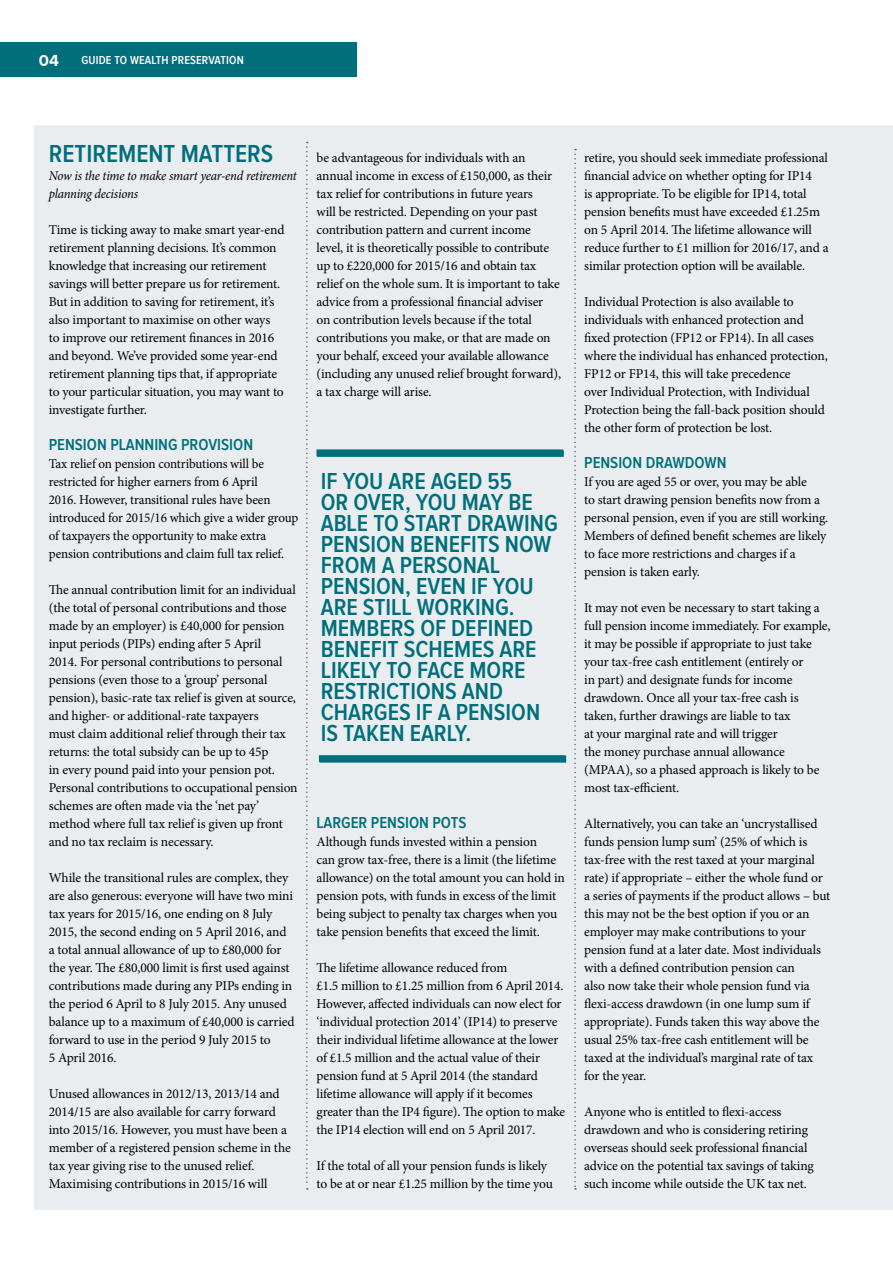
<style>
.page{position:relative;width:893px;height:1263px;background:#fff}
.page>*{position:absolute;margin:0;border:0;box-sizing:border-box;transform-origin:0 0}
.t1{font:600 25.5px "Proxima Nova Cond";color:#006f7b}
.t2{font:600 24px/21px "Proxima Nova Cond";color:#006f7b}
.t3{font:600 16.5px "Proxima Nova Cond";color:#006f7b}
.t4{font:700 16.5px "Proxima Nova";color:#fff}
.t5{font:13.5px/18px "Minion Pro";letter-spacing:-.01em;color:#000}
.t6{font:italic 13.5px/18px "Minion Pro";letter-spacing:-.02em;color:#000;scale:.95 1}
.t7{font:600 12px "Proxima Nova Cond";letter-spacing:.01em;color:#fff}
</style>
<div class="page">
<div style="left:0;top:42px;width:356px;height:34px;background:#006f7b"></div>
<div style="left:34px;top:125px;width:859px;height:1084px;background:#e9edef"></div>
<svg style="left:574px;top:149px;width:2px;height:1040px"></svg>
<svg style="left:306px;top:142px;width:2px;height:1047px"></svg>
<svg style="left:316px;top:449px;width:248px;height:8px;background:#107783"></svg>
<svg style="left:319px;top:755px;width:247px;height:8px;background:#0f7782"></svg>
<p class="t4" style="left:39px;top:51px;width:22px">04</p>
<p class="t7" style="left:82px;top:55px;width:164px">GUIDE TO WEALTH PRESERVATION</p>
<h1 class="t1" style="left:49px;top:142px;width:226px">RETIREMENT MATTERS</h1>
<p class="t6" style="left:49px;top:167px;width:262px">Now is the time to make smart year-end retirement planning decisions</p>
<p class="t5" style="left:49px;top:221px;width:237px">Time is ticking away to make smart year-end retirement planning decisions. It’s common knowledge that increasing our retirement savings will better prepare us for retirement.<br>But in addition to saving for retirement, it’s also important to maximise on other ways<br>to improve our retirement finances in 2016 and beyond. We’ve provided some year-end retirement planning tips that, if appropriate to your particular situation, you may want to investigate further.</p>
<p class="t3" style="left:49px;top:437px;width:206px">PENSION PLANNING PROVISION</p>
<p class="t5" style="left:49px;top:455px;width:251px">Tax relief on pension contributions will be restricted for higher earners from 6 April<br>2016. However, transitional rules have been introduced for 2015/16 which give a wider group of taxpayers the opportunity to make extra pension contributions and claim full tax relief.</p>
<p class="t5" style="left:49px;top:581px;width:250px">The annual contribution limit for an individual (the total of personal contributions and those made by an employer) is £40,000 for pension input periods (PIPs) ending after 5 April<br>2014. For personal contributions to personal pensions (even those to a ‘group’ personal pension), basic-rate tax relief is given at source, and higher- or additional-rate taxpayers<br>must claim additional relief through their tax returns: the total subsidy can be up to 45p<br>in every pound paid into your pension pot.<br>Personal contributions to occupational pension schemes are often made via the ‘net pay’ method where full tax relief is given up front and no tax reclaim is necessary.</p>
<p class="t5" style="left:49px;top:869px;width:247px">While the transitional rules are complex, they are also generous: everyone will have two mini tax years for 2015/16, one ending on 8 July 2015, the second ending on 5 April 2016, and a total annual allowance of up to £80,000 for the year. The £80,000 limit is first used against contributions made during any PIPs ending in the period 6 April to 8 July 2015. Any unused balance up to a maximum of £40,000 is carried forward to use in the period 9 July 2015 to<br>5 April 2016.</p>
<p class="t5" style="left:49px;top:1085px;width:243px">Unused allowances in 2012/13, 2013/14 and 2014/15 are also available for carry forward into 2015/16. However, you must have been a member of a registered pension scheme in the tax year giving rise to the unused relief.<br>Maximising contributions in 2015/16 will</p>
<p class="t5" style="left:316px;top:149px;width:246px">be advantageous for individuals with an annual income in excess of £150,000, as their tax relief for contributions in future years<br>will be restricted. Depending on your past contribution pattern and current income<br>level, it is theoretically possible to contribute up to £220,000 for 2015/16 and obtain tax relief on the whole sum. It is important to take advice from a professional financial adviser<br>on contribution levels because if the total contributions you make, or that are made on your behalf, exceed your available allowance (including any unused relief brought forward), a tax charge will arise.</p>
<p class="t2" style="left:321px;top:471px;width:239px">IF YOU ARE AGED 55<br>OR OVER, YOU MAY BE<br>ABLE TO START DRAWING<br>PENSION BENEFITS NOW<br>FROM A PERSONAL<br>PENSION, EVEN IF YOU<br>ARE STILL WORKING.<br>MEMBERS OF DEFINED<br>BENEFIT SCHEMES ARE<br>LIKELY TO FACE MORE<br>RESTRICTIONS AND<br>CHARGES IF A PENSION<br>IS TAKEN EARLY.</p>
<p class="t3" style="left:316px;top:815px;width:151px">LARGER PENSION POTS</p>
<p class="t5" style="left:316px;top:833px;width:250px">Although funds invested within a pension<br>can grow tax-free, there is a limit (the lifetime allowance) on the total amount you can hold in pension pots, with funds in excess of the limit being subject to penalty tax charges when you take pension benefits that exceed the limit.</p>
<p class="t5" style="left:316px;top:959px;width:250px">The lifetime allowance reduced from<br>£1.5 million to £1.25 million from 6 April 2014.<br>However, affected individuals can now elect for ‘individual protection 2014’ (IP14) to preserve their individual lifetime allowance at the lower of £1.5 million and the actual value of their pension fund at 5 April 2014 (the standard lifetime allowance will apply if it becomes greater than the IP4 figure). The option to make the IP14 election will end on 5 April 2017.</p>
<p class="t5" style="left:316px;top:1157px;width:238px">If the total of all your pension funds is likely to be at or near £1.25 million by the time you</p>
<p class="t5" style="left:584px;top:149px;width:246px">retire, you should seek immediate professional financial advice on whether opting for IP14<br>is appropriate. To be eligible for IP14, total pension benefits must have exceeded £1.25m on 5 April 2014. The lifetime allowance will reduce further to £1 million for 2016/17, and a similar protection option will be available.</p>
<p class="t5" style="left:584px;top:293px;width:245px">Individual Protection is also available to individuals with enhanced protection and fixed protection (FP12 or FP14). In all cases where the individual has enhanced protection, FP12 or FP14, this will take precedence<br>over Individual Protection, with Individual Protection being the fall-back position should the other form of protection be lost.</p>
<p class="t3" style="left:584px;top:455px;width:144px">PENSION DRAWDOWN</p>
<p class="t5" style="left:584px;top:473px;width:246px">If you are aged 55 or over, you may be able<br>to start drawing pension benefits now from a personal pension, even if you are still working.<br>Members of defined benefit schemes are likely to face more restrictions and charges if a pension is taken early.</p>
<p class="t5" style="left:584px;top:599px;width:248px">It may not even be necessary to start taking a full pension income immediately. For example, it may be possible if appropriate to just take your tax-free cash entitlement (entirely or<br>in part) and designate funds for income drawdown. Once all your tax-free cash is taken, further drawings are liable to tax<br>at your marginal rate and will trigger<br>the money purchase annual allowance (MPAA), so a phased approach is likely to be most tax-efficient.</p>
<p class="t5" style="left:584px;top:815px;width:248px">Alternatively, you can take an ‘uncrystallised funds pension lump sum’ (25% of which is tax-free with the rest taxed at your marginal rate) if appropriate – either the whole fund or a series of payments if the product allows – but this may not be the best option if you or an employer may make contributions to your pension fund at a later date. Most individuals with a defined contribution pension can<br>also now take their whole pension fund via flexi-access drawdown (in one lump sum if appropriate). Funds taken this way above the usual 25% tax-free cash entitlement will be taxed at the individual’s marginal rate of tax for the year.</p>
<p class="t5" style="left:584px;top:1103px;width:231px">Anyone who is entitled to flexi-access drawdown and who is considering retiring overseas should seek professional financial advice on the potential tax savings of taking such income while outside the UK tax net.</p>
</div>
